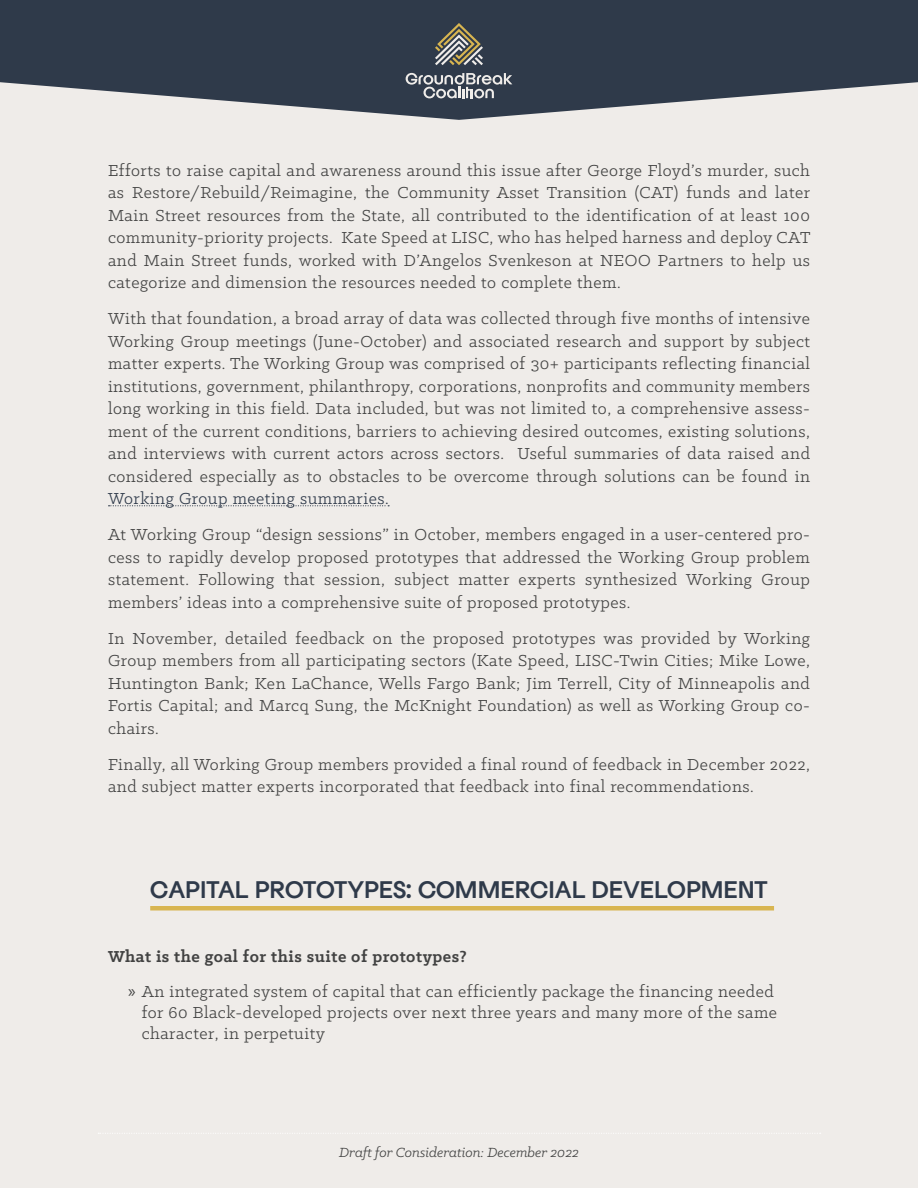
<style>
.page{position:relative;width:918px;height:1188px;background:#efece9}
.page>*{position:absolute;margin:0;border:0;box-sizing:border-box;transform-origin:0 0}
.t1{font:21px "Hanno";color:#2f3a4a}
.t2{font:18px/22.5px "Klinic Slab";letter-spacing:.03em;color:#424242;text-align:justify}
.t3{font:700 18px "Klinic Slab";letter-spacing:.03em;color:#424242}
.t4{font:italic 15px "Klinic Slab";color:#424242}
.s1{color:#2f3a4a}
.s2{font-family:"Myriad Pro"}
</style>
<div class="page">
<svg style="left:109px;top:505px;width:280px;height:1px"></svg>
<hr style="left:150px;top:906px;width:624px;height:4px;background:#d8b551">
<svg style="left:98px;top:1133px;width:723px;height:1px"></svg>
<svg style="left:0;top:0;width:918px;height:120px;fill:#2f3a4a"></svg>
<svg style="left:406px;top:73px;width:106px;height:25px"></svg>
<svg style="left:435px;top:23px;width:48px;height:42px;background:#6f6f66"></svg>
<p class="t2" style="left:108px;top:158px;width:704px">Efforts to raise capital and awareness around this issue after George Floyd’s murder, such as Restore/Rebuild/Reimagine, the Community Asset Transition (CAT) funds and later Main Street resources from the State, all contributed to the identification of at least 100 community-priority projects. Kate Speed at LISC, who has helped harness and deploy CAT and Main Street funds, worked with D’Angelos Svenkeson at NEOO Partners to help us categorize and dimension the resources needed to complete them.</p>
<p class="t2" style="left:108px;top:307px;width:704px">With that foundation, a broad array of data was collected through five months of intensive Working Group meetings (June-October) and associated research and support by subject matter experts. The Working Group was comprised of 30+ participants reflecting financial institutions, government, philanthropy, corporations, nonprofits and community members long working in this field. Data included, but was not limited to, a comprehensive assess&shy;ment of the current conditions, barriers to achieving desired outcomes, existing solutions, and interviews with current actors across sectors. Useful summaries of data raised and considered especially as to obstacles to be overcome through solutions can be found in <span class="s1">Working Group meeting summaries.</span></p>
<p class="t2" style="left:108px;top:523px;width:704px">At Working Group “design sessions” in October, members engaged in a user-centered pro&shy;cess to rapidly develop proposed prototypes that addressed the Working Group problem statement. Following that session, subject matter experts synthesized Working Group members’ ideas into a comprehensive suite of proposed prototypes.</p>
<p class="t2" style="left:108px;top:626px;width:704px">In November, detailed feedback on the proposed prototypes was provided by Working Group members from all participating sectors (Kate Speed, LISC-Twin Cities; Mike Lowe, Huntington Bank; Ken LaChance, Wells Fargo Bank; Jim Terrell, City of Minneapolis and Fortis Capital; and Marcq Sung, the McKnight Foundation) as well as Working Group co&shy;chairs.</p>
<p class="t2" style="left:108px;top:752px;width:704px">Finally, all Working Group members provided a final round of feedback in December 2022, and subject matter experts incorporated that feedback into final recommendations.</p>
<p class="t1" style="left:150px;top:881px;width:619px">CAPITAL PROTOTYPES: COMMERCIAL DEVELOPMENT</p>
<p class="t3" style="left:108px;top:945px;width:360px">What is the goal for this suite of prototypes?</p>
<p class="t2" style="left:142px;top:980px;width:637px;line-height:21px;text-align:left;text-indent:-14px"><span class="s2">»</span> An integrated system of capital that can efficiently package the financing needed for 60 Black-developed projects over next three years and many more of the same character, in perpetuity</p>
<p class="t4" style="left:339px;top:1143px;width:241px">Draft for Consideration: December 2022</p>
</div>
